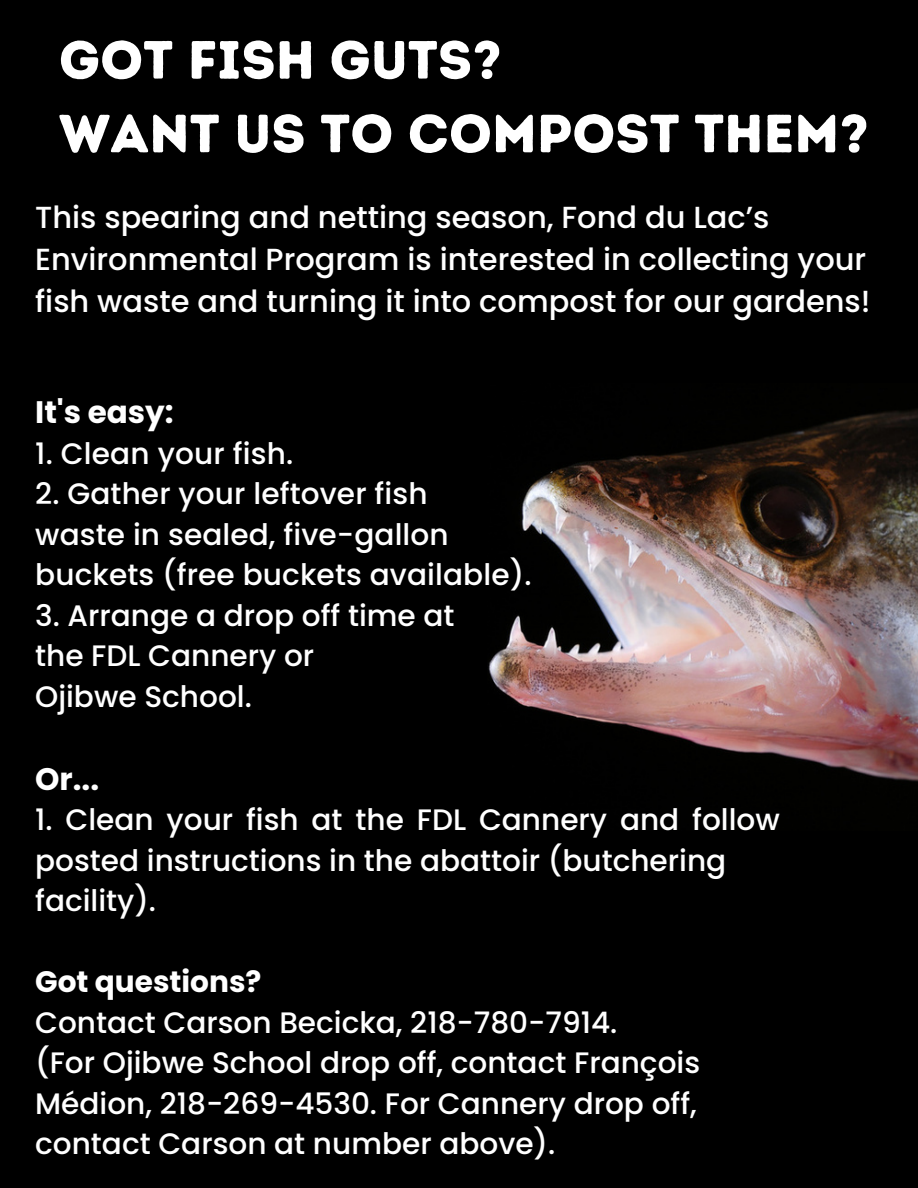
<style>
.page{position:relative;width:918px;height:1188px;background:#000}
.page>*{position:absolute;margin:0;border:0;box-sizing:border-box;transform-origin:0 0}
.t1{font:53.7px/73.7px "Intro Rust Base";color:#fff}
.t2{font:700 31.05px "Poppins";color:#fff}
.t3{font:500 30.45px/41.7px "Poppins";color:#fff}
.t4{font:500 29.55px/40.5px "Poppins";color:#fff}
.t5{font:700 29.55px "Poppins";color:#fff}
</style>
<div class="page">
<img style="left:488px;top:409px;width:430px;height:373px">
<p class="t1" style="left:59px;top:23px;width:811px">GOT FISH GUTS?<br>WANT US TO COMPOST THEM?</p>
<p class="t3" style="left:35px;top:197px;width:837px">This spearing and netting season, Fond du Lac’s<br>Environmental Program is interested in collecting your fish waste and turning it into compost for our gardens!</p>
<p class="t2" style="left:35px;top:390px;width:140px">It's easy:</p>
<p class="t4" style="left:35px;top:433px;width:260px">1. Clean your fish.</p>
<p class="t4" style="left:35px;top:473px;width:394px">2. Gather your leftover fish</p>
<p class="t4" style="left:35px;top:514px;width:415px">waste in sealed, five-gallon</p>
<p class="t4" style="left:35px;top:554px;width:498px">buckets (free buckets available).</p>
<p class="t4" style="left:35px;top:595px;width:421px">3. Arrange a drop off time at</p>
<p class="t4" style="left:35px;top:635px;width:281px">the FDL Cannery or</p>
<p class="t4" style="left:35px;top:676px;width:218px">Ojibwe School.</p>
<p class="t2" style="left:35px;top:757px;width:65px">Or...</p>
<p class="t4" style="left:35px;top:800px;width:746px">1. Clean your fish at the FDL Cannery and follow posted instructions in the abattoir (butchering</p>
<p class="t4" style="left:35px;top:881px;width:122px">facility).</p>
<p class="t5" style="left:35px;top:961px;width:228px">Got questions?</p>
<p class="t4" style="left:35px;top:1002px;width:584px">Contact Carson Becicka, 218-780-7914.</p>
<p class="t4" style="left:35px;top:1043px;width:666px;text-align:justify">(For Ojibwe School drop off, contact François Médion, 218-269-4530. For Cannery drop off, contact Carson at number above).</p>
</div>
